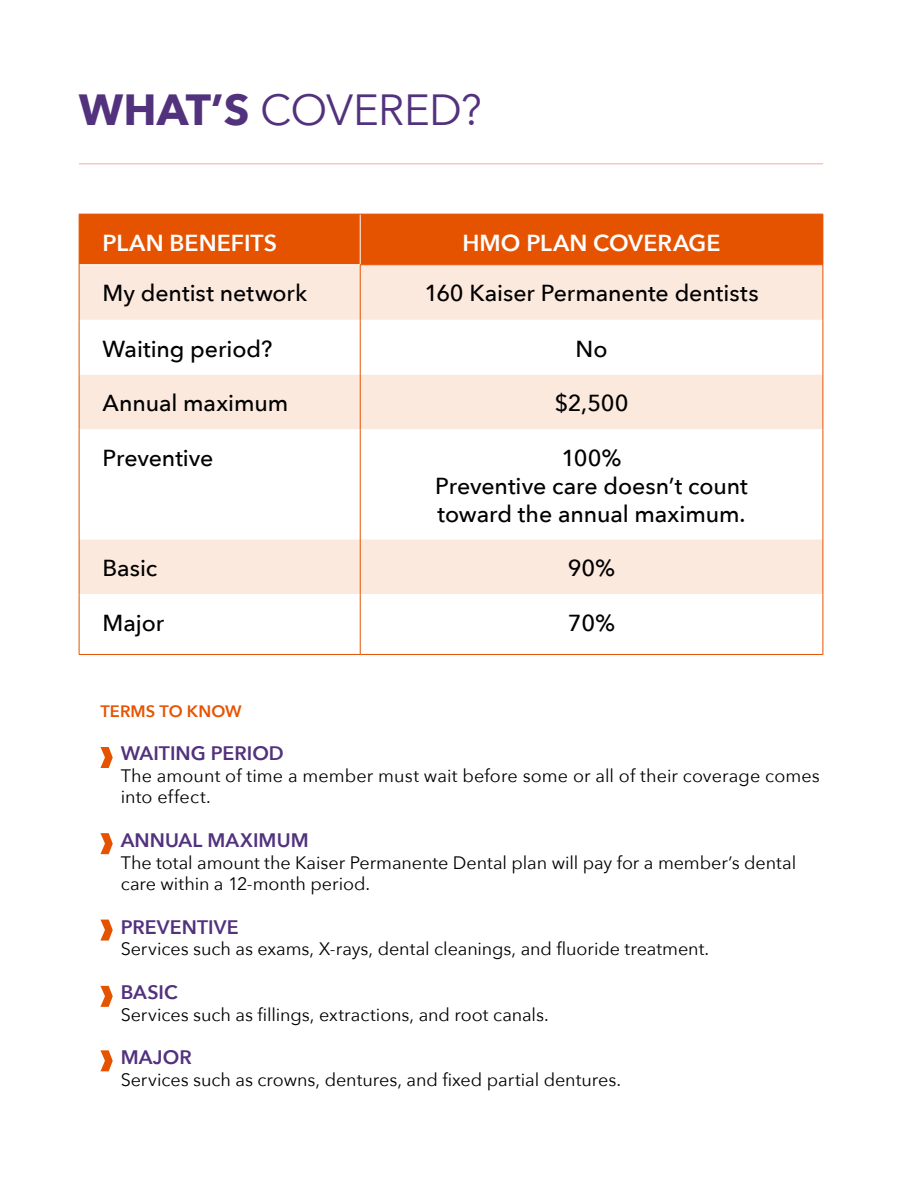
<style>
.page{position:relative;width:918px;height:1188px;background:#fff}
.page>*{position:absolute;margin:0;border:0;box-sizing:border-box;transform-origin:0 0}
.t1{font:43.5px "Avenir Next";letter-spacing:-.02em;color:#52317d}
.t2{font:500 23.1px/27.8px "Avenir Next";letter-spacing:-.005em;color:#000;text-align:center}
.t3{font:600 23.1px "Avenir Next";letter-spacing:.005em;color:#fff}
.t4{font:600 19.5px "Avenir Next";letter-spacing:.005em;color:#52317d}
.t5{font:18px/21.6px "Avenir Next";color:#000}
.t6{font:600 16.5px "Avenir Next";letter-spacing:.005em;color:#e65300}
.s1{font-weight:700}
</style>
<div class="page">
<div style="left:80px;top:215px;width:743px;height:49px;background:#e65300"></div>
<div style="left:80px;top:265px;width:743px;height:55px;background:#fce9de"></div>
<svg style="left:80px;top:321px;width:743px;height:333px"></svg>
<hr style="left:360px;top:214px;width:1px;height:50px;background:#fff">
<hr style="left:79px;top:374px;width:281px;height:1px;background:#fff">
<hr style="left:361px;top:374px;width:462px;height:1px;background:#fff">
<hr style="left:79px;top:429px;width:281px;height:1px;background:#fff">
<hr style="left:361px;top:429px;width:462px;height:1px;background:#fff">
<hr style="left:79px;top:539px;width:281px;height:1px;background:#fff">
<hr style="left:361px;top:539px;width:462px;height:1px;background:#fff">
<hr style="left:79px;top:594px;width:281px;height:1px;background:#fff">
<hr style="left:361px;top:594px;width:462px;height:1px;background:#fff">
<hr style="left:79px;top:214px;width:281px;height:1px;background:#e65300">
<hr style="left:79px;top:214px;width:1px;height:51px;background:#e65300">
<hr style="left:360px;top:214px;width:463px;height:1px;background:#e65300">
<hr style="left:823px;top:214px;width:1px;height:50px;background:#e65300">
<hr style="left:79px;top:265px;width:1px;height:55px;background:#e65300">
<hr style="left:79px;top:320px;width:1px;height:54px;background:#e65300">
<hr style="left:79px;top:374px;width:1px;height:56px;background:#e65300">
<hr style="left:79px;top:430px;width:1px;height:109px;background:#e65300">
<hr style="left:79px;top:539px;width:1px;height:56px;background:#e65300">
<hr style="left:79px;top:595px;width:1px;height:59px;background:#e65300">
<hr style="left:79px;top:654px;width:281px;height:1px;background:#e65300">
<hr style="left:360px;top:264px;width:463px;height:1px;background:#e65300">
<hr style="left:360px;top:265px;width:1px;height:55px;background:#e65300">
<hr style="left:823px;top:265px;width:1px;height:55px;background:#e65300">
<hr style="left:360px;top:320px;width:1px;height:54px;background:#e65300">
<hr style="left:823px;top:320px;width:1px;height:54px;background:#e65300">
<hr style="left:360px;top:374px;width:1px;height:56px;background:#e65300">
<hr style="left:823px;top:374px;width:1px;height:56px;background:#e65300">
<hr style="left:360px;top:430px;width:1px;height:109px;background:#e65300">
<hr style="left:823px;top:430px;width:1px;height:109px;background:#e65300">
<hr style="left:360px;top:539px;width:1px;height:56px;background:#e65300">
<hr style="left:823px;top:539px;width:1px;height:56px;background:#e65300">
<hr style="left:360px;top:595px;width:1px;height:59px;background:#e65300">
<hr style="left:823px;top:595px;width:1px;height:59px;background:#e65300">
<hr style="left:360px;top:654px;width:463px;height:1px;background:#e65300">
<hr style="left:79px;top:163px;width:744px;height:1px;background:#f3aca2">
<svg style="left:100px;top:747px;width:13px;height:21px"></svg>
<svg style="left:100px;top:833px;width:13px;height:21px"></svg>
<svg style="left:100px;top:920px;width:13px;height:21px"></svg>
<svg style="left:100px;top:986px;width:13px;height:21px"></svg>
<svg style="left:100px;top:1050px;width:13px;height:21px"></svg>
<h1 class="t1" style="left:79px;top:73px;width:404px"><span class="s1">WHAT’S</span> COVERED?</h1>
<p class="t3" style="left:103px;top:223px;width:176px">PLAN BENEFITS</p>
<p class="t3" style="left:462px;top:223px;width:260px">HMO PLAN COVERAGE</p>
<p class="t2" style="left:103px;top:279px;width:206px">My dentist network</p>
<p class="t2" style="left:424px;top:279px;width:336px">160 Kaiser Permanente dentists</p>
<p class="t2" style="left:103px;top:334px;width:171px">Waiting period?</p>
<p class="t2" style="left:576px;top:334px;width:33px">No</p>
<p class="t2" style="left:103px;top:388px;width:187px">Annual maximum</p>
<p class="t2" style="left:555px;top:388px;width:75px">$2,500</p>
<p class="t2" style="left:103px;top:444px;width:112px">Preventive</p>
<p class="t2" style="left:435px;top:444px;width:314px">100%<br>Preventive care doesn’t count toward the annual maximum.</p>
<p class="t2" style="left:103px;top:553px;width:56px">Basic</p>
<p class="t2" style="left:568px;top:553px;width:49px">90%</p>
<p class="t2" style="left:103px;top:608px;width:63px">Major</p>
<p class="t2" style="left:568px;top:608px;width:49px">70%</p>
<p class="t6" style="left:100px;top:697px;width:143px">TERMS TO KNOW</p>
<p class="t4" style="left:121px;top:737px;width:165px">WAITING PERIOD</p>
<p class="t5" style="left:121px;top:764px;width:701px">The amount of time a member must wait before some or all of their coverage comes into effect.</p>
<p class="t4" style="left:121px;top:824px;width:189px">ANNUAL MAXIMUM</p>
<p class="t5" style="left:121px;top:851px;width:677px">The total amount the Kaiser Permanente Dental plan will pay for a member’s dental care within a 12-month period.</p>
<p class="t4" style="left:121px;top:910px;width:119px">PREVENTIVE</p>
<p class="t5" style="left:121px;top:938px;width:590px">Services such as exams, X-rays, dental cleanings, and fluoride treatment.</p>
<p class="t4" style="left:121px;top:976px;width:59px">BASIC</p>
<p class="t5" style="left:121px;top:1003px;width:430px">Services such as fillings, extractions, and root canals.</p>
<p class="t4" style="left:121px;top:1041px;width:72px">MAJOR</p>
<p class="t5" style="left:121px;top:1068px;width:502px">Services such as crowns, dentures, and fixed partial dentures.</p>
</div>
